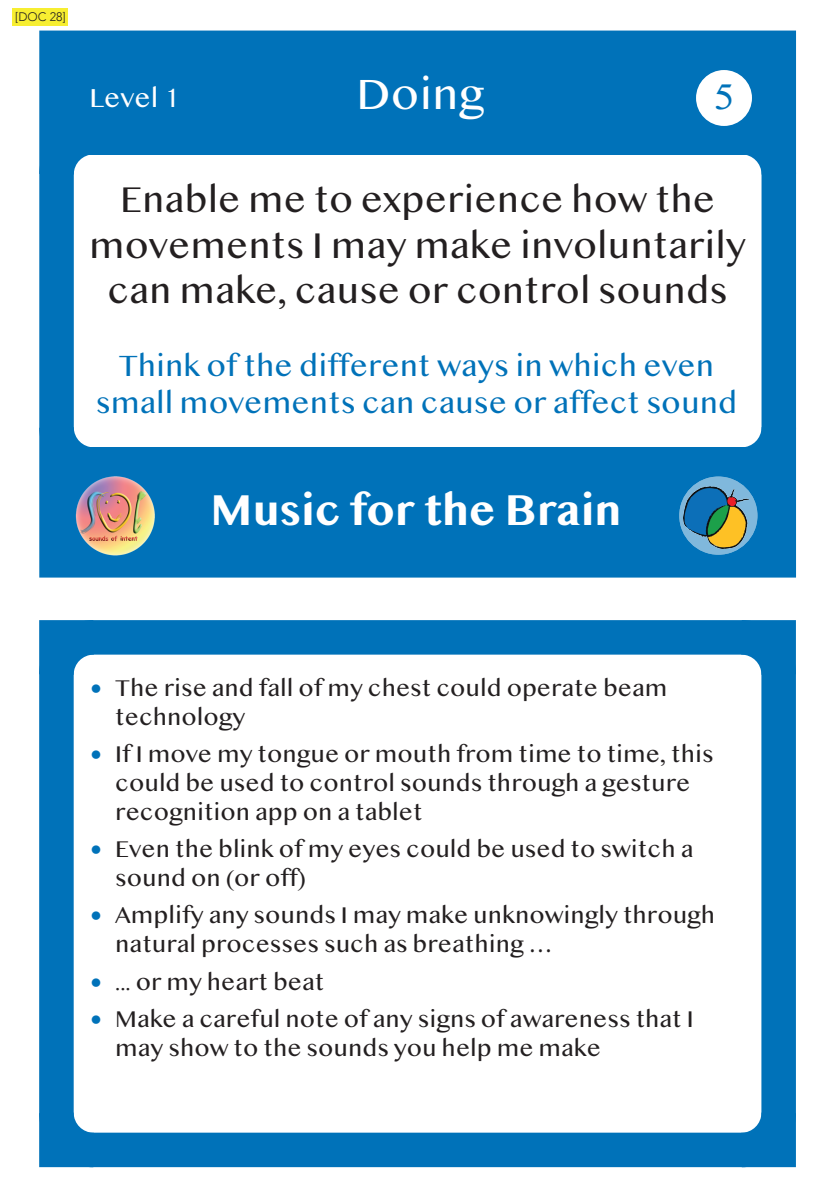
<style>
.page{position:relative;width:839px;height:1194px;background:#fff}
.page>*{position:absolute;margin:0;border:0;box-sizing:border-box;transform-origin:0 0}
.t1{font:700 44.8px "Myanmar MN";color:#fff}
.t2{font:44.8px "Myanmar MN";color:#fff}
.t3{font:37.98px/45.5px "Myanmar MN";color:#231f20;text-align:center}
.t4{font:37.98px "Myanmar MN";color:#0072b9}
.t5{font:30.97px/37.3px "Myanmar MN";color:#0072b9;text-align:center}
.t6{font:27.65px "Myanmar MN";color:#fff}
.t7{font:24.15px/28.9px "Myanmar MN";color:#231f20}
.t8{font:300 12.25px "Avenir";color:#231f20}
.s1{font-size:30.97px;color:#0072b9}
.s2{font-family:"Myriad Pro"}
</style>
<div class="page">
<div style="left:12px;top:8px;width:55px;height:18px;background:#f7ee31"></div>
<div style="left:39px;top:620px;width:756px;height:546px;border:34px solid #0072b9"></div>
<svg style="left:39px;top:620px;width:89px;height:89px"></svg>
<svg style="left:706px;top:620px;width:90px;height:89px"></svg>
<svg style="left:39px;top:1078px;width:89px;height:90px"></svg>
<svg style="left:706px;top:1078px;width:90px;height:90px"></svg>
<div style="left:51px;top:447px;width:729px;height:119px;background:#0072b9"></div>
<div style="left:51px;top:42px;width:729px;height:112px;background:#0072b9"></div>
<div style="left:39px;top:31px;width:756px;height:546px;border:34px solid #0072b9"></div>
<svg style="left:39px;top:103px;width:89px;height:106px"></svg>
<svg style="left:706px;top:103px;width:91px;height:106px"></svg>
<svg style="left:39px;top:393px;width:51px;height:106px"></svg>
<svg style="left:736px;top:393px;width:61px;height:106px"></svg>
<img style="left:71px;top:471px;width:89px;height:89px">
<div style="left:695px;top:70px;width:56px;height:56px;background:#fff;border-radius:50%"></div>
<svg style="left:679px;top:476px;width:78px;height:78px"></svg>
<img style="left:681px;top:486px;width:74px;height:66px">
<p class="t8" style="left:15px;top:9px;width:52px">[DOC 28]</p>
<p class="t6" style="left:90px;top:82px;width:91px">Level 1</p>
<h1 class="t2" style="left:356px;top:67px;width:129px">Doing</h1>
<h2 class="t4" style="left:713px;top:74px;width:22px">5</h2>
<h2 class="t3" style="left:89px;top:176px;width:658px">Enable me to experience how the movements I may make involuntarily can make, cause or control sounds</h2>
<p class="t5" style="left:96px;top:346px;width:642px">Think of the different ways in which even small movements can cause or affect sound</p>
<h1 class="t1" style="left:210px;top:483px;width:412px">Music for the Brain</h1>
<p class="t7" style="left:115px;top:672px;width:553px;text-indent:-24px"><span class="s1">•</span> The rise and fall of my chest could operate beam technology</p>
<p class="t7" style="left:115px;top:739px;width:599px;text-indent:-24px"><span class="s1">•</span> If I move my tongue or mouth from time to time, this could be used to control sounds through a gesture recognition app on a tablet</p>
<p class="t7" style="left:115px;top:834px;width:579px;text-indent:-24px"><span class="s1">•</span> Even the blink of my eyes could be used to switch a sound on (or off)</p>
<p class="t7" style="left:115px;top:900px;width:601px;text-indent:-24px"><span class="s1">•</span> Amplify any sounds I may make unknowingly through natural processes such as breathing <span class="s2">…</span></p>
<p class="t7" style="left:91px;top:966px;width:235px"><span class="s1">•</span> ... or my heart beat</p>
<p class="t7" style="left:115px;top:1003px;width:579px;text-indent:-24px"><span class="s1">•</span> Make a careful note of any signs of awareness that I may show to the sounds you help me make</p>
</div>
